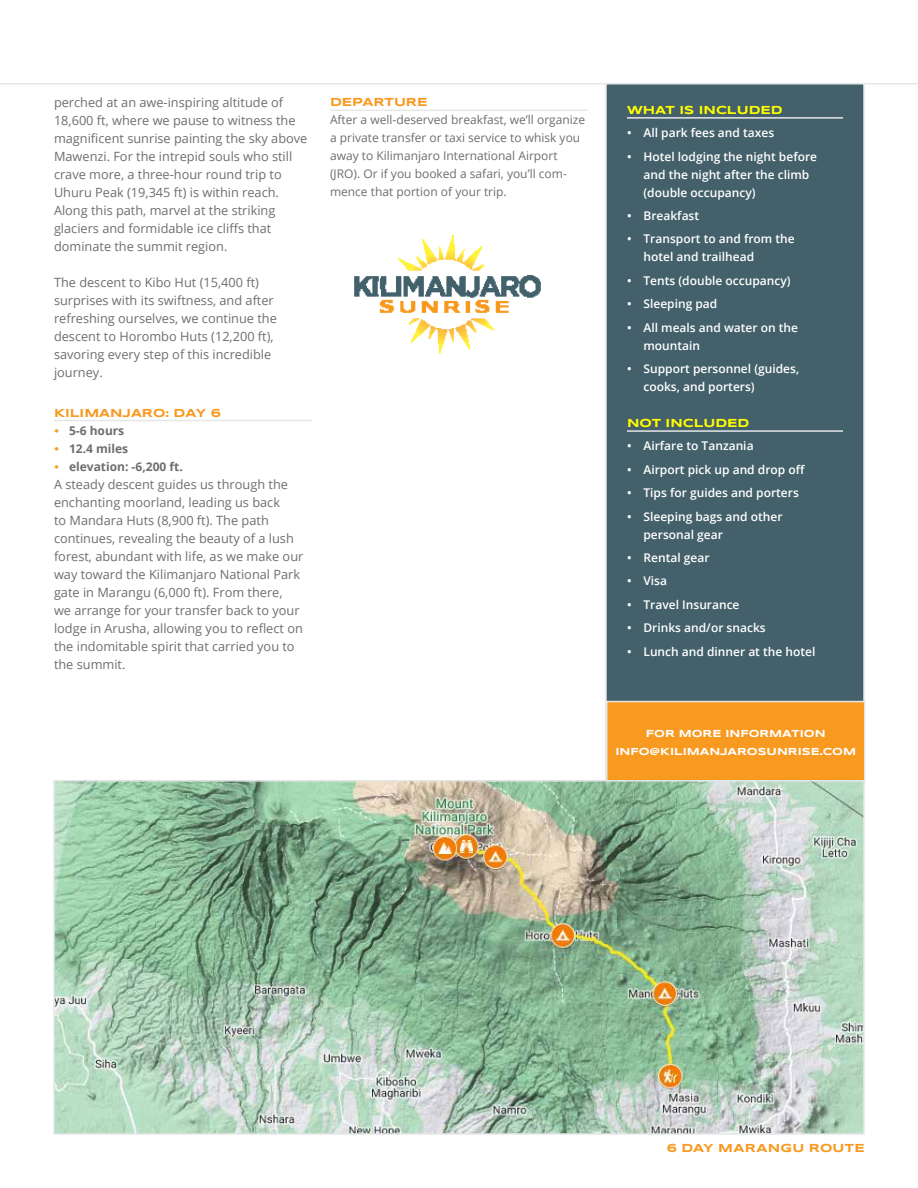
<style>
.page{position:relative;width:918px;height:1188px;background:#fff}
.page>*{position:absolute;margin:0;border:0;box-sizing:border-box;transform-origin:0 0}
.t1{font:12.75px/18px "Open Sans";color:#6d6e71}
.t2{font:600 12px/18px "Open Sans";color:#fff}
.t3{font:12px/18px "Open Sans";color:#6d6e71}
.t4{font:700 12px "Open Sans";color:#6d6e71}
.t5{font:700 12px "Syncopate";color:#f89920}
.t6{font:700 12px "Syncopate";color:#ff0}
.t7{font:700 12px "Syncopate";letter-spacing:.02em;color:#f89920}
.t8{font:700 10.5px/18px "Syncopate";color:#fff;text-align:center}
.s1{font-family:"Syncopate";color:#f89920}
</style>
<div class="page">
<hr style="left:0;top:83px;width:918px;height:2px;background:#e6e7e8">
<hr style="left:54px;top:420px;width:258px;height:1px;background:#e6e7e8">
<hr style="left:330px;top:110px;width:258px;height:1px;background:#e6e7e8">
<div style="left:606px;top:84px;width:258px;height:697px;background:#43606b"></div>
<hr style="left:627px;top:117px;width:216px;height:2px;background:#e6e7e8">
<hr style="left:627px;top:430px;width:216px;height:2px;background:#e6e7e8">
<div style="left:605px;top:83px;width:260px;height:699px;border:2px solid #e6e7e8"></div>
<div style="left:607px;top:702px;width:258px;height:80px;background:#f89920"></div>
<div style="left:606px;top:701px;width:260px;height:81px;border:2px solid #e6e7e8"></div>
<img style="left:354px;top:235px;width:187px;height:118px">
<img style="left:56px;top:783px;width:806px;height:349px">
<div style="left:53px;top:780px;width:812px;height:355px;border:2px solid #e6e7e8"></div>
<p class="t1" style="left:54px;top:93px;width:255px">perched at an awe-inspiring altitude of 18,600 ft, where we pause to witness the magnificent sunrise painting the sky above Mawenzi. For the intrepid souls who still crave more, a three-hour round trip to Uhuru Peak (19,345 ft) is within reach.<br>Along this path, marvel at the striking glaciers and formidable ice cliffs that dominate the summit region.</p>
<p class="t1" style="left:54px;top:273px;width:224px">The descent to Kibo Hut (15,400 ft) surprises with its swiftness, and after refreshing ourselves, we continue the descent to Horombo Huts (12,200 ft), savoring every step of this incredible journey.</p>
<p class="t5" style="left:54px;top:405px;width:168px">KILIMANJARO: DAY 6</p>
<p class="t4" style="left:54px;top:422px;width:72px"><span class="s1">•</span> 5-6 hours</p>
<p class="t4" style="left:54px;top:440px;width:76px"><span class="s1">•</span> 12.4 miles</p>
<p class="t4" style="left:54px;top:458px;width:130px"><span class="s1">•</span> elevation: -6,200 ft.</p>
<p class="t1" style="left:54px;top:475px;width:251px">A steady descent guides us through the enchanting moorland, leading us back<br>to Mandara Huts (8,900 ft). The path continues, revealing the beauty of a lush forest, abundant with life, as we make our way toward the Kilimanjaro National Park gate in Marangu (6,000 ft). From there,<br>we arrange for your transfer back to your lodge in Arusha, allowing you to reflect on the indomitable spirit that carried you to the summit.</p>
<p class="t5" style="left:330px;top:95px;width:99px">DEPARTURE</p>
<p class="t3" style="left:330px;top:111px;width:257px">After a well-deserved breakfast, we’ll organize a private transfer or taxi service to whisk you away to Kilimanjaro International Airport (JRO). Or if you booked a safari, you’ll com&shy;mence that portion of your trip.</p>
<p class="t6" style="left:627px;top:102px;width:157px">WHAT IS INCLUDED</p>
<p class="t2" style="left:627px;top:124px;width:149px">• All park fees and taxes</p>
<p class="t2" style="left:644px;top:147px;width:175px;text-indent:-16px">• Hotel lodging the night before and the night after the climb (double occupancy)</p>
<p class="t2" style="left:627px;top:206px;width:74px">• Breakfast</p>
<p class="t2" style="left:644px;top:230px;width:153px;text-indent:-16px">• Transport to and from the hotel and trailhead</p>
<p class="t2" style="left:627px;top:271px;width:165px">• Tents (double occupancy)</p>
<p class="t2" style="left:627px;top:295px;width:92px">• Sleeping pad</p>
<p class="t2" style="left:644px;top:318px;width:156px;text-indent:-16px">• All meals and water on the mountain</p>
<p class="t2" style="left:644px;top:359px;width:157px;text-indent:-16px">• Support personnel (guides, cooks, and porters)</p>
<p class="t6" style="left:627px;top:416px;width:124px">NOT INCLUDED</p>
<p class="t2" style="left:627px;top:437px;width:128px">• Airfare to Tanzania</p>
<p class="t2" style="left:627px;top:460px;width:180px">• Airport pick up and drop off</p>
<p class="t2" style="left:627px;top:484px;width:173px">• Tips for guides and porters</p>
<p class="t2" style="left:644px;top:507px;width:141px;text-indent:-16px">• Sleeping bags and other personal gear</p>
<p class="t2" style="left:627px;top:548px;width:84px">• Rental gear</p>
<p class="t2" style="left:627px;top:572px;width:42px">• Visa</p>
<p class="t2" style="left:627px;top:595px;width:114px">• Travel Insurance</p>
<p class="t2" style="left:627px;top:619px;width:140px">• Drinks and/or snacks</p>
<p class="t2" style="left:627px;top:642px;width:190px">• Lunch and dinner at the hotel</p>
<p class="t8" style="left:615px;top:724px;width:242px">FOR MORE INFORMATION<br>INFO@KILIMANJAROSUNRISE.COM</p>
<p class="t7" style="left:667px;top:1141px;width:199px">6 DAY MARANGU ROUTE</p>
</div>
